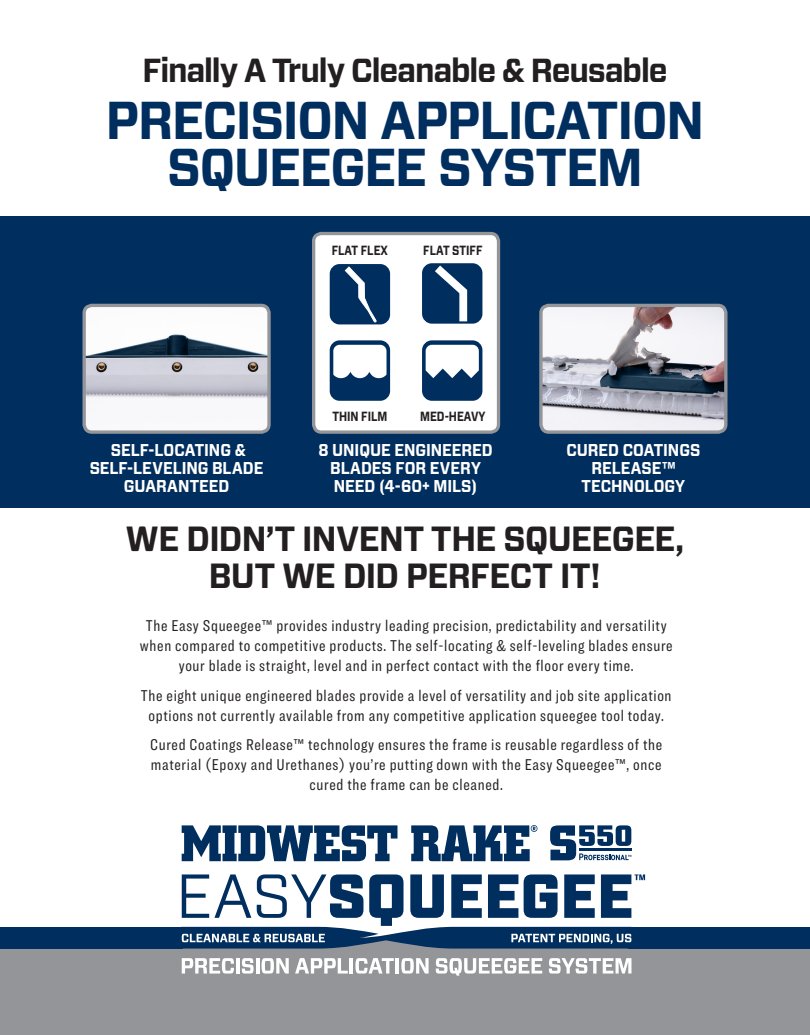
<style>
.page{position:relative;width:810px;height:1035px;background:#fff}
.page>*{position:absolute;margin:0;border:0;box-sizing:border-box;transform-origin:0 0}
.t1{font:700 53.25px/46.6px "Forza";letter-spacing:-.025em;color:#002e5e;text-align:center;scale:.93 1}
.t2{font:700 35px/36.9px "Forza";letter-spacing:-.02em;color:#231f20;text-align:center;scale:.93 1}
.t3{font:700 33.25px "Forza";letter-spacing:-.04em;color:#231f20;scale:.94 1}
.t4{font:700 17.12px/18px "Forza";letter-spacing:-.005em;color:#fff;text-align:center;scale:.88 1}
.Weight{font:16.25px/20px "Ringside Compressed";letter-spacing:.04em;color:#231f20;text-align:center}
.Weight-2{font:700 13.25px "Forza";color:#231f20;scale:.8 1}
</style>
<div class="page">
<div style="left:0;top:216px;width:810px;height:292px;background:#002e5e"></div>
<img style="left:543px;top:308px;width:181px;height:122px">
<div style="left:539px;top:304px;width:189px;height:130px;border:3px solid #939598;border-radius:8px"></div>
<img style="left:84px;top:306px;width:183px;height:124px">
<div style="left:83px;top:304px;width:188px;height:130px;border:3px solid #939598;border-radius:8px"></div>
<div style="left:0;top:939px;width:810px;height:96px;background:#939598"></div>
<div style="left:0;top:927px;width:24px;height:22px;background:#002e5e"></div>
<div style="left:314px;top:234px;width:185px;height:198px;background:#fff;border-radius:8px"></div>
<div style="left:312px;top:232px;width:188px;height:202px;border:3px solid #939598;border-radius:8px"></div>
<div style="left:330px;top:264px;width:60px;height:60px;background:#002e5e;border-radius:10px"></div>
<div style="left:422px;top:263px;width:60px;height:61px;background:#002e5e;border-radius:10px"></div>
<svg style="left:435px;top:265px;width:33px;height:57px"></svg>
<div style="left:330px;top:340px;width:60px;height:61px;background:#002e5e;border-radius:10px"></div>
<svg style="left:333px;top:345px;width:54px;height:34px;background:#e7ebef"></svg>
<div style="left:422px;top:340px;width:60px;height:61px;background:#002e5e;border-radius:10px"></div>
<svg style="left:426px;top:345px;width:53px;height:33px;background:#dae1e8"></svg>
<svg style="left:182px;top:958px;width:52px;height:16px"></svg>
<hr style="left:236px;top:958px;width:4px;height:16px;background:#fff">
<svg style="left:242px;top:958px;width:12px;height:16px"></svg>
<hr style="left:256px;top:958px;width:3px;height:16px;background:#fff">
<svg style="left:262px;top:958px;width:27px;height:16px"></svg>
<svg style="left:295px;top:958px;width:53px;height:16px"></svg>
<hr style="left:350px;top:958px;width:3px;height:16px;background:#fff">
<svg style="left:355px;top:958px;width:39px;height:16px"></svg>
<hr style="left:396px;top:958px;width:3px;height:16px;background:#fff">
<svg style="left:401px;top:958px;width:28px;height:16px"></svg>
<svg style="left:436px;top:958px;width:106px;height:18px"></svg>
<svg style="left:549px;top:958px;width:83px;height:16px"></svg>
<svg style="left:182px;top:825px;width:216px;height:36px"></svg>
<svg style="left:411px;top:825px;width:126px;height:36px"></svg>
<svg style="left:550px;top:825px;width:81px;height:35px"></svg>
<div style="left:22px;top:927px;width:161px;height:22px;background:#002e5e"></div>
<div style="left:628px;top:927px;width:182px;height:22px;background:#002e5e"></div>
<svg style="left:181px;top:874px;width:464px;height:75px"></svg>
<svg style="left:344px;top:266px;width:33px;height:59px"></svg>
<p class="t3" style="left:142px;top:49px;width:560px">Finally A Truly Cleanable &amp; Reusable</p>
<p class="t1" style="left:106px;top:98px;width:645px">PRECISION APPLICATION<br>SQUEEGEE SYSTEM</p>
<p class="Weight-2" style="left:332px;top:242px;width:72px">FLAT FLEX</p>
<p class="Weight-2" style="left:423px;top:242px;width:76px">FLAT STIFF</p>
<p class="t4" style="left:90px;top:441px;width:199px">SELF-LOCATING &amp;<br>SELF-LEVELING BLADE<br>GUARANTEED</p>
<p class="Weight-2" style="left:332px;top:407px;width:70px">THIN FILM</p>
<p class="Weight-2" style="left:420px;top:407px;width:83px">MED-HEAVY</p>
<p class="t4" style="left:318px;top:441px;width:199px">8 UNIQUE ENGINEERED<br>BLADES FOR EVERY<br>NEED (4-60+ MILS)</p>
<p class="t4" style="left:566px;top:441px;width:154px">CURED COATINGS<br>RELEASE™<br>TECHNOLOGY</p>
<p class="t2" style="left:126px;top:521px;width:602px">WE DIDN’T INVENT THE SQUEEGEE,<br>BUT WE DID PERFECT IT!</p>
<p class="Weight" style="left:140px;top:616px;width:534px">The Easy Squeegee™ provides industry leading precision, predictability and versatility when compared to competitive products. The self-locating &amp; self-leveling blades ensure your blade is straight, level and in perfect contact with the floor every time.</p>
<p class="Weight" style="left:141px;top:685px;width:532px">The eight unique engineered blades provide a level of versatility and job site application options not currently available from any competitive application squeegee tool today.</p>
<p class="Weight" style="left:150px;top:735px;width:514px">Cured Coatings Release™ technology ensures the frame is reusable regardless of the material (Epoxy and Urethanes) you’re putting down with the Easy Squeegee™, once cured the frame can be cleaned.</p>
</div>
